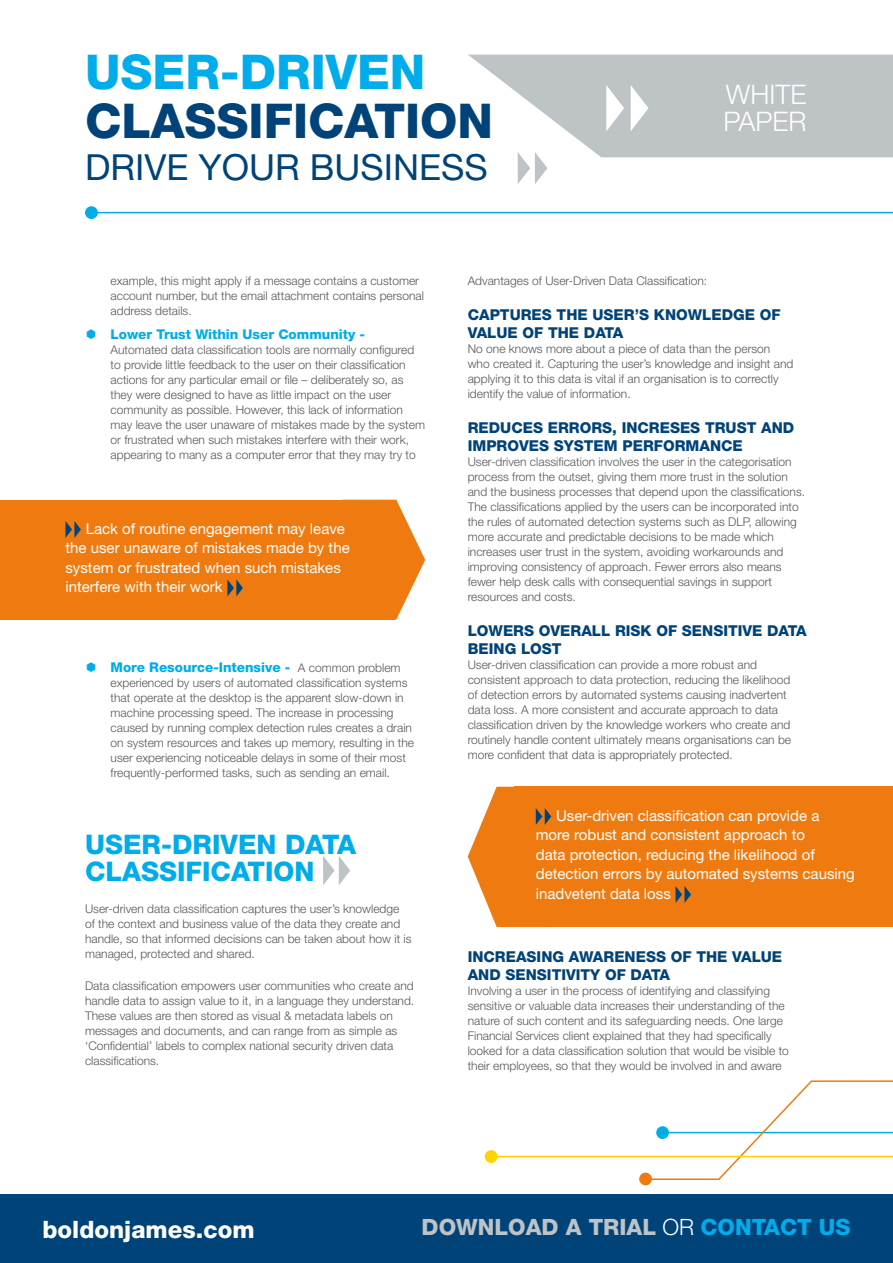
<style>
.page{position:relative;width:893px;height:1263px;background:#fff}
.page>*{position:absolute;margin:0;border:0;box-sizing:border-box;transform-origin:0 0}
.t1{font:800 48px "Helvetica Neue LT Std";color:#004379}
.t2{font:800 48px "Helvetica Neue LT Std";color:#00ace9}
.t3{font:36px "Helvetica Neue LT Std";color:#004379}
.t4{font:800 27px/27px "Helvetica Neue LT Std";color:#00ace9}
.t5{font:300 27px/27px "Helvetica Neue LT Std";color:#fff}
.t6{font:800 24px "Helvetica Neue LT Std";color:#fff}
.t7{font:800 22.5px "Helvetica Neue LT Std";color:#bec3c6}
.t8{font:15px/19.5px "Helvetica Neue LT Std";color:#fff}
.t9{font:800 15px/18px "Helvetica Neue LT Std";color:#004379}
.t10{font:800 13.5px "Helvetica Neue LT Std";color:#00ace9}
.t11{font:300 12px/15px "Helvetica Neue LT Std";color:#575756}
.s1{font-weight:300;font-size:12px;color:#575756}
.s2{font-weight:300;color:#fff}
.s3{color:#00ace9}
</style>
<div class="page">
<hr style="left:95px;top:212px;width:798px;height:1px;background:#00ace9">
<div style="left:85px;top:206px;width:13px;height:13px;background:#00ace9;border-radius:50%"></div>
<div style="left:0;top:500px;width:71px;height:120px;background:#ef7b10"></div>
<svg style="left:394px;top:500px;width:31px;height:120px"></svg>
<div style="left:44px;top:500px;width:350px;height:120px;background:#ef7b10"></div>
<svg style="left:65px;top:521px;width:16px;height:17px"></svg>
<svg style="left:227px;top:579px;width:16px;height:17px"></svg>
<div style="left:514px;top:787px;width:379px;height:140px;background:#ef7b10"></div>
<svg style="left:468px;top:787px;width:83px;height:140px"></svg>
<svg style="left:676px;top:886px;width:15px;height:17px"></svg>
<svg style="left:323px;top:856px;width:27px;height:29px"></svg>
<svg style="left:639px;top:1172px;width:13px;height:13px"></svg>
<svg style="left:644px;top:1080px;width:249px;height:101px"></svg>
<hr style="left:495px;top:1156px;width:398px;height:1px;background:#ffd300">
<div style="left:485px;top:1150px;width:12px;height:13px;background:#ffd300;border-radius:50%"></div>
<div style="left:0;top:1194px;width:893px;height:69px;background:#004379"></div>
<svg style="left:468px;top:55px;width:425px;height:129px"></svg>
<h1 class="t2" style="left:85px;top:43px;width:342px">USER-DRIVEN</h1>
<h1 class="t1" style="left:85px;top:93px;width:410px">CLASSIFICATION</h1>
<h2 class="t3" style="left:85px;top:146px;width:404px">DRIVE YOUR BUSINESS</h2>
<h3 class="t5" style="left:723px;top:81px;width:85px">WHITE<br>PAPER</h3>
<p class="t11" style="left:111px;top:273px;width:315px">example, this might apply if a message contains a customer account number, but the email attachment contains personal address details.</p>
<p class="t10" style="left:111px;top:326px;width:256px">Lower Trust Within User Community -</p>
<p class="t11" style="left:111px;top:342px;width:316px">Automated data classification tools are normally configured to provide little feedback to the user on their classification actions for any particular email or file – deliberately so, as they were designed to have as little impact on the user community as possible. However, this lack of information may leave the user unaware of mistakes made by the system or frustrated when such mistakes interfere with their work, appearing to many as a computer error that they may try to</p>
<p class="t8" style="left:65px;top:518px;width:286px;text-indent:20px">Lack of routine engagement may leave the user unaware of mistakes made by the system or frustrated when such mistakes interfere with their work</p>
<p class="t10" style="left:111px;top:659px;width:292px">More Resource-Intensive - <span class="s1">A common problem</span></p>
<p class="t11" style="left:111px;top:675px;width:305px">experienced by users of automated classification systems that operate at the desktop is the apparent slow-down in machine processing speed. The increase in processing caused by running complex detection rules creates a drain on system resources and takes up memory, resulting in the user experiencing noticeable delays in some of their most frequently-performed tasks, such as sending an email.</p>
<h3 class="t4" style="left:85px;top:831px;width:273px">USER-DRIVEN DATA<br>CLASSIFICATION</h3>
<p class="t11" style="left:85px;top:901px;width:328px">User-driven data classification captures the user’s knowledge of the context and business value of the data they create and handle, so that informed decisions can be taken about how it is managed, protected and shared.</p>
<p class="t11" style="left:85px;top:978px;width:331px">Data classification empowers user communities who create and handle data to assign value to it, in a language they understand.<br>These values are then stored as visual &amp; metadata labels on messages and documents, and can range from as simple as ‘Confidential’ labels to complex national security driven data classifications.</p>
<p class="t11" style="left:468px;top:273px;width:241px">Advantages of User-Driven Data Classification:</p>
<p class="t9" style="left:468px;top:306px;width:314px">CAPTURES THE USER’S KNOWLEDGE OF<br>VALUE OF THE DATA</p>
<p class="t11" style="left:468px;top:341px;width:327px">No one knows more about a piece of data than the person who created it. Capturing the user’s knowledge and insight and applying it to this data is vital if an organisation is to correctly identify the value of information.</p>
<p class="t9" style="left:468px;top:419px;width:328px">REDUCES ERRORS, INCRESES TRUST AND<br>IMPROVES SYSTEM PERFORMANCE</p>
<p class="t11" style="left:468px;top:454px;width:339px">User-driven classification involves the user in the categorisation process from the outset, giving them more trust in the solution and the business processes that depend upon the classifications.<br>The classifications applied by the users can be incorporated into the rules of automated detection systems such as DLP, allowing more accurate and predictable decisions to be made which increases user trust in the system, avoiding workarounds and improving consistency of approach. Fewer errors also means fewer help desk calls with consequential savings in support resources and costs.</p>
<p class="t9" style="left:468px;top:622px;width:340px">LOWERS OVERALL RISK OF SENSITIVE DATA<br>BEING LOST</p>
<p class="t11" style="left:468px;top:657px;width:325px">User-driven classification can provide a more robust and consistent approach to data protection, reducing the likelihood of detection errors by automated systems causing inadvertent data loss. A more consistent and accurate approach to data classification driven by the knowledge workers who create and routinely handle content ultimately means organisations can be more confident that data is appropriately protected.</p>
<p class="t8" style="left:536px;top:805px;width:320px;text-indent:20px">User-driven classification can provide a more robust and consistent approach to<br>data protection, reducing the likelihood of detection errors by automated systems causing inadvetent data loss</p>
<p class="t9" style="left:468px;top:947px;width:316px">INCREASING AWARENESS OF THE VALUE<br>AND SENSITIVITY OF DATA</p>
<p class="t11" style="left:468px;top:983px;width:323px">Involving a user in the process of identifying and classifying sensitive or valuable data increases their understanding of the nature of such content and its safeguarding needs. One large Financial Services client explained that they had specifically looked for a data classification solution that would be visible to their employees, so that they would be involved in and aware</p>
<h3 class="t6" style="left:43px;top:1215px;width:214px">boldonjames.com</h3>
<h3 class="t7" style="left:422px;top:1214px;width:430px">DOWNLOAD A TRIAL <span class="s2">OR</span> <span class="s3">CONTACT US</span></h3>
</div>
